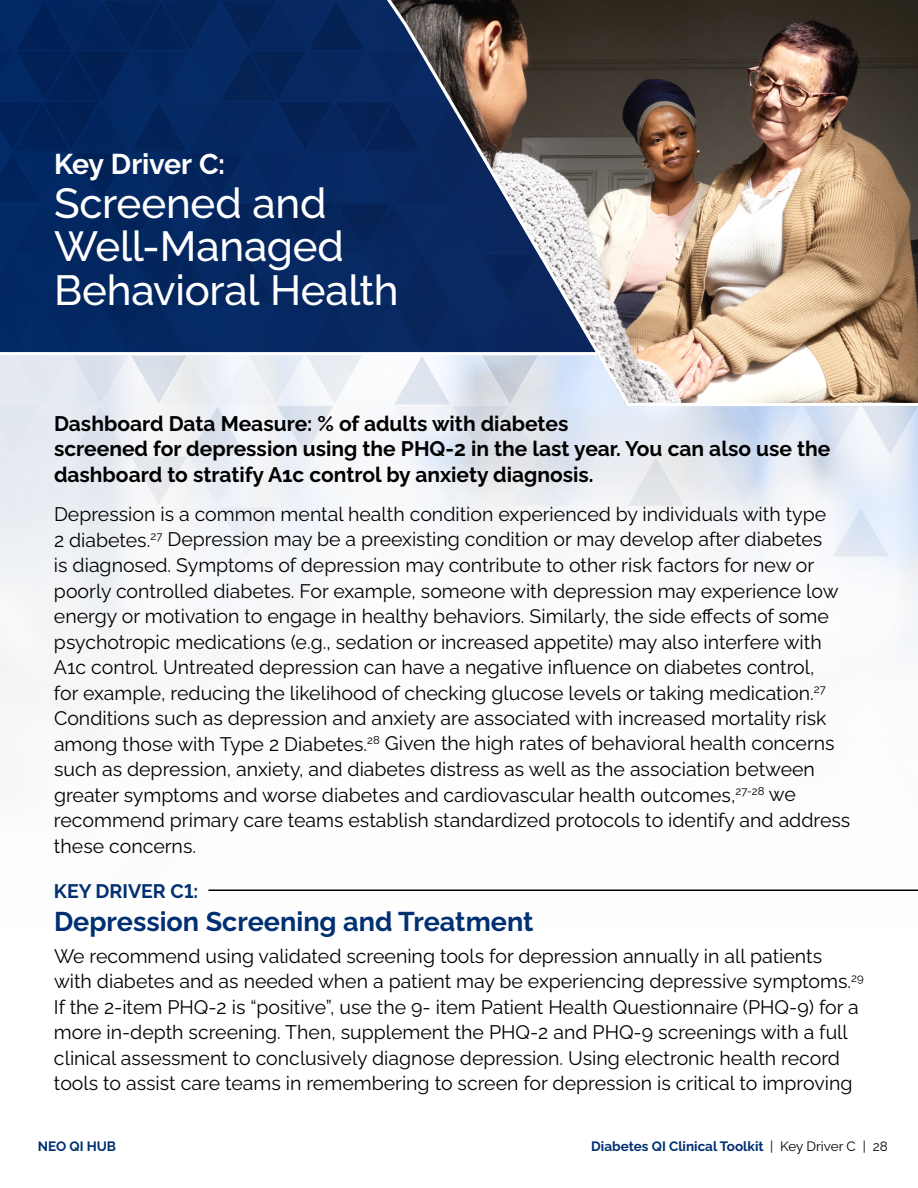
<style>
.page{position:relative;width:918px;height:1188px;background:#fff}
.page>*{position:absolute;margin:0;border:0;box-sizing:border-box;transform-origin:0 0}
.t1{font:500 42px/43.5px "Raleway";letter-spacing:-.005em;color:#fff}
.t2{font:700 28.5px "Raleway";letter-spacing:-.01em;color:#fff}
.t3{font:700 27px "Raleway";color:#003071}
.t4{font:700 21px/25.5px "Raleway";color:#000}
.t5{font:19.5px/25.5px "Raleway";color:#000}
.t6{font:700 19.5px "Raleway";color:#003071}
.t7{font:700 13.5px "Raleway";color:#003071}
.s1{font-weight:400;color:#000}
</style>
<div class="page">
<svg style="left:0;top:355px;width:918px;height:243px"></svg>
<div style="left:0;top:0;width:918px;height:352px;background:#042760"></div>
<hr style="left:208px;top:890px;width:710px;height:1px;background:#000">
<img style="left:351px;top:0;width:567px;height:408px">
<h2 class="t2" style="left:54px;top:142px;width:173px">Key Driver C:</h2>
<h1 class="t1" style="left:54px;top:177px;width:346px">Screened and<br>Well-Managed<br>Behavioral Health</h1>
<p class="t4" style="left:54px;top:409px;width:778px">Dashboard Data Measure: % of adults with diabetes<br>screened for depression using the PHQ-2 in the last year. You can also use the dashboard to stratify A1c control by anxiety diagnosis.</p>
<p class="t5" style="left:54px;top:499px;width:798px">Depression is a common mental health condition experienced by individuals with type<br>2 diabetes.<sup>27</sup> Depression may be a preexisting condition or may develop after diabetes<br>is diagnosed. Symptoms of depression may contribute to other risk factors for new or poorly controlled diabetes. For example, someone with depression may experience low energy or motivation to engage in healthy behaviors. Similarly, the side effects of some psychotropic medications (e.g., sedation or increased appetite) may also interfere with A1c control. Untreated depression can have a negative influence on diabetes control,<br>for example, reducing the likelihood of checking glucose levels or taking medication.<sup>27<br></sup>Conditions such as depression and anxiety are associated with increased mortality risk among those with Type 2 Diabetes.<sup>28</sup> Given the high rates of behavioral health concerns such as depression, anxiety, and diabetes distress as well as the association between greater symptoms and worse diabetes and cardiovascular health outcomes,<sup>27-28</sup> we recommend primary care teams establish standardized protocols to identify and address these concerns.</p>
<p class="t6" style="left:54px;top:876px;width:146px">KEY DRIVER C1:</p>
<h3 class="t3" style="left:54px;top:900px;width:481px">Depression Screening and Treatment</h3>
<p class="t5" style="left:54px;top:941px;width:811px">We recommend using validated screening tools for depression annually in all patients with diabetes and as needed when a patient may be experiencing depressive symptoms.<sup>29<br></sup>If the 2-item PHQ-2 is “positive”, use the 9- item Patient Health Questionnaire (PHQ-9) for a more in-depth screening. Then, supplement the PHQ-2 and PHQ-9 screenings with a full clinical assessment to conclusively diagnose depression. Using electronic health record tools to assist care teams in remembering to screen for depression is critical to improving</p>
<p class="t7" style="left:38px;top:1136px;width:80px">NEO QI HUB</p>
<p class="t7" style="left:591px;top:1136px;width:298px">Diabetes QI Clinical Toolkit <span class="s1">| Key Driver C | 28</span></p>
</div>
